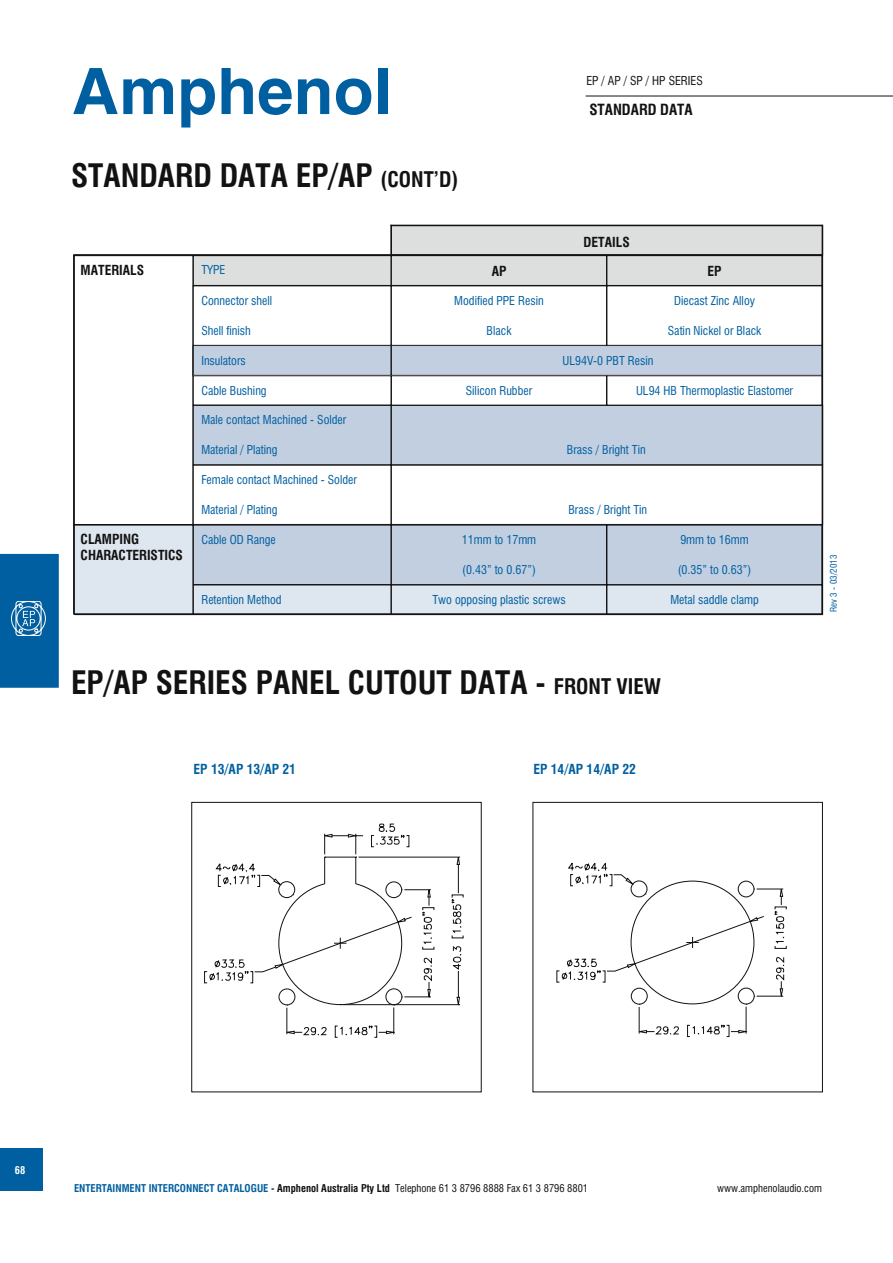
<style>
.page{position:relative;width:893px;height:1263px;background:#fff}
.page>*{position:absolute;margin:0;border:0;box-sizing:border-box;transform-origin:0 0}
.t1{font:700 condensed 31.5px "Swiss 721 BT";color:#121212}
.t2{font:700 condensed 15px "Swiss 721 BT";color:#121212}
.t3{font:700 condensed 13.5px/16.2px "Swiss 721 BT";color:#121212}
.t4{font:700 condensed 13.5px "Swiss 721 BT";color:#005fa0}
.t5{font:condensed 12px "Swiss 721 BT";color:#005fa0}
.t6{font:condensed 12px "Swiss 721 BT";color:#121212}
.t7{font:700 condensed 10.5px "Swiss 721 BT";color:#005fa0}
.t8{font:condensed 10.5px "Swiss 721 BT";color:#121212}
.t9{font:700 condensed 10.5px "Swiss 721 BT";color:#fff}
.t10{font:condensed 9px "Swiss 721 BT";color:#005fa0}
.s1{font-size:21px}
.s2{color:#121212}
.s3{font-weight:400;color:#121212}
</style>
<div class="page">
<div style="left:0;top:1149px;width:43px;height:42px;background:#005fa0"></div>
<svg style="left:73px;top:68px;width:100px;height:46px"></svg>
<svg style="left:181px;top:78px;width:34px;height:50px"></svg>
<svg style="left:222px;top:68px;width:31px;height:46px"></svg>
<svg style="left:259px;top:78px;width:33px;height:37px"></svg>
<svg style="left:298px;top:78px;width:31px;height:36px"></svg>
<svg style="left:336px;top:78px;width:35px;height:37px"></svg>
<div style="left:378px;top:68px;width:9px;height:46px;background:#005fa0"></div>
<hr style="left:586px;top:96px;width:307px;height:1px;background:#121212">
<svg style="left:0;top:553px;width:59px;height:135px;background:#0f68a5"></svg>
<div style="left:391px;top:226px;width:432px;height:29px;background:#dddfde"></div>
<div style="left:193px;top:256px;width:198px;height:29px;background:#dddfde"></div>
<div style="left:193px;top:255px;width:198px;height:31px;border:1px solid #121212"></div>
<div style="left:391px;top:256px;width:215px;height:29px;background:#dddfde"></div>
<div style="left:391px;top:255px;width:216px;height:31px;border:1px solid #121212"></div>
<div style="left:607px;top:256px;width:215px;height:29px;background:#dddfde"></div>
<div style="left:607px;top:255px;width:215px;height:31px;border:1px solid #121212"></div>
<div style="left:193px;top:525px;width:198px;height:60px;background:#c2cfe1"></div>
<div style="left:193px;top:525px;width:198px;height:60px;border:1px solid #121212"></div>
<div style="left:193px;top:585px;width:198px;height:29px;background:#dee6ef"></div>
<div style="left:391px;top:585px;width:215px;height:29px;background:#dee6ef"></div>
<div style="left:607px;top:585px;width:215px;height:29px;background:#dee6ef"></div>
<div style="left:391px;top:525px;width:215px;height:60px;background:#c2cfe1"></div>
<div style="left:391px;top:525px;width:216px;height:60px;border:1px solid #121212"></div>
<div style="left:607px;top:525px;width:215px;height:60px;background:#c2cfe1"></div>
<div style="left:607px;top:525px;width:215px;height:60px;border:1px solid #121212"></div>
<div style="left:74px;top:525px;width:119px;height:89px;background:#dee6ef"></div>
<hr style="left:74px;top:614px;width:748px;height:1px;background:#121212">
<hr style="left:74px;top:524px;width:748px;height:1px;background:#121212">
<hr style="left:73px;top:254px;width:2px;height:360px;background:#121212">
<div style="left:193px;top:405px;width:198px;height:60px;background:#c2cfe1"></div>
<div style="left:193px;top:405px;width:198px;height:60px;border:1px solid #121212"></div>
<div style="left:391px;top:405px;width:432px;height:60px;background:#c2cfe1"></div>
<div style="left:391px;top:405px;width:432px;height:60px;border:1px solid #121212"></div>
<div style="left:193px;top:465px;width:198px;height:60px;border:1px solid #121212"></div>
<div style="left:391px;top:465px;width:432px;height:60px;border:1px solid #121212"></div>
<div style="left:193px;top:345px;width:198px;height:30px;background:#c2cfe1"></div>
<div style="left:193px;top:345px;width:198px;height:31px;border:1px solid #121212"></div>
<div style="left:391px;top:345px;width:431px;height:30px;background:#c2cfe1"></div>
<div style="left:391px;top:345px;width:431px;height:31px;border:1px solid #121212"></div>
<hr style="left:74px;top:254px;width:748px;height:2px;background:#121212">
<hr style="left:390px;top:225px;width:432px;height:1px;background:#121212">
<svg style="left:204px;top:823px;width:260px;height:215px"></svg>
<div style="left:191px;top:802px;width:291px;height:290px;border:1px solid #121212"></div>
<svg style="left:556px;top:862px;width:231px;height:175px"></svg>
<div style="left:533px;top:802px;width:290px;height:290px;border:1px solid #121212"></div>
<hr style="left:822px;top:225px;width:1px;height:390px;background:#121212">
<hr style="left:390px;top:225px;width:2px;height:30px;background:#121212">
<h1 class="t1" style="left:71px;top:157px;width:389px">STANDARD DATA EP/AP <span class="s1">(CONT’D)</span></h1>
<p class="t6" style="left:586px;top:73px;width:118px">EP / AP / SP / HP SERIES</p>
<p class="t2" style="left:589px;top:100px;width:105px">STANDARD DATA</p>
<p class="t3" style="left:584px;top:234px;width:48px">DETAILS</p>
<p class="t3" style="left:81px;top:262px;width:65px">MATERIALS</p>
<p class="t5" style="left:201px;top:263px;width:26px">TYPE</p>
<p class="t3" style="left:492px;top:263px;width:16px">AP</p>
<p class="t3" style="left:707px;top:263px;width:16px">EP</p>
<p class="t5" style="left:201px;top:293px;width:72px">Connector shell</p>
<p class="t5" style="left:201px;top:323px;width:51px">Shell finish</p>
<p class="t5" style="left:454px;top:293px;width:91px">Modified PPE Resin</p>
<p class="t5" style="left:487px;top:323px;width:26px">Black</p>
<p class="t5" style="left:674px;top:293px;width:83px">Diecast Zinc Alloy</p>
<p class="t5" style="left:668px;top:323px;width:95px">Satin Nickel or Black</p>
<p class="t5" style="left:201px;top:353px;width:46px">Insulators</p>
<p class="t5" style="left:562px;top:353px;width:93px">UL94V-0 PBT Resin</p>
<p class="t5" style="left:201px;top:383px;width:67px">Cable Bushing</p>
<p class="t5" style="left:466px;top:383px;width:68px">Silicon Rubber</p>
<p class="t5" style="left:636px;top:383px;width:159px">UL94 HB Thermoplastic Elastomer</p>
<p class="t5" style="left:201px;top:413px;width:146px">Male contact Machined - Solder</p>
<p class="t5" style="left:201px;top:443px;width:78px">Material / Plating</p>
<p class="t5" style="left:567px;top:443px;width:80px">Brass / Bright Tin</p>
<p class="t5" style="left:201px;top:472px;width:157px">Female contact Machined - Solder</p>
<p class="t3" style="left:81px;top:531px;width:104px">CLAMPING<br>CHARACTERISTICS</p>
<p class="t5" style="left:201px;top:502px;width:78px">Material / Plating</p>
<p class="t5" style="left:568px;top:502px;width:80px">Brass / Bright Tin</p>
<p class="t5" style="left:201px;top:532px;width:76px">Cable OD Range</p>
<p class="t5" style="left:462px;top:532px;width:76px">11mm to 17mm</p>
<p class="t5" style="left:680px;top:532px;width:70px">9mm to 16mm</p>
<p class="t5" style="left:462px;top:562px;width:75px">(0.43” to 0.67”)</p>
<p class="t5" style="left:678px;top:562px;width:75px">(0.35” to 0.63”)</p>
<p class="t5" style="left:201px;top:592px;width:82px">Retention Method</p>
<p class="t5" style="left:432px;top:592px;width:135px">Two opposing plastic screws</p>
<p class="t5" style="left:670px;top:592px;width:90px">Metal saddle clamp</p>
<h1 class="t1" style="left:71px;top:663px;width:592px">EP/AP SERIES PANEL CUTOUT DATA - <span class="s1">FRONT VIEW</span></h1>
<p class="t4" style="left:194px;top:761px;width:104px">EP 13/AP 13/AP 21</p>
<p class="t4" style="left:533px;top:761px;width:104px">EP 14/AP 14/AP 22</p>
<p class="t10" style="left:828px;top:612px;width:59px;rotate:-90deg">Rev 3 - 03/2013</p>
<p class="t9" style="left:15px;top:1164px;width:12px">68</p>
<p class="t7" style="left:74px;top:1182px;width:516px">ENTERTAINMENT INTERCONNECT CATALOGUE <span class="s2">- Amphenol Australia Pty Ltd</span> <span class="s3">Telephone 61 3 8796 8888 Fax 61 3 8796 8801</span></p>
<p class="t8" style="left:717px;top:1182px;width:106px">www.amphenolaudio.com</p>
</div>
